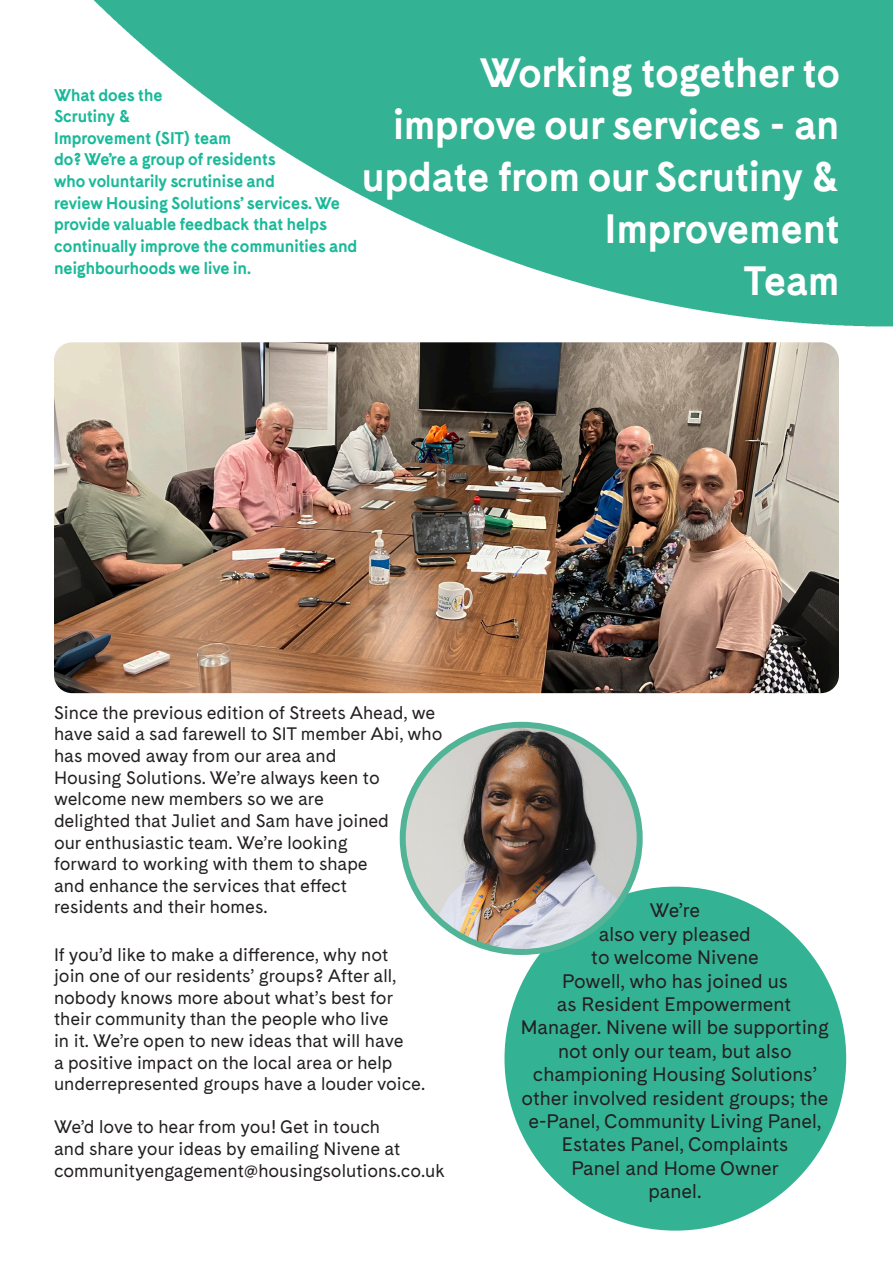
<style>
.page{position:relative;width:893px;height:1263px;background:#fff}
.page>*{position:absolute;margin:0;border:0;box-sizing:border-box;transform-origin:0 0}
.t1{font:700 43.5px/52.2px "Cadiz";color:#fff;text-align:right}
.t2{font:19.5px/23.4px "Cadiz";color:#231f20;text-align:center}
.t3{font:18px/21.6px "Cadiz";color:#231f20}
.t4{font:700 18px/21.6px "Cadiz";color:#1ab999}
</style>
<div class="page">
<img style="left:70px;top:0;width:823px;height:1231px">
<img style="left:54px;top:342px;width:785px;height:351px">
<div style="left:509px;top:891px;width:333px;height:335px;background:#34b294;border-radius:50%"></div>
<div style="left:504px;top:887px;width:342px;height:343px;border:9px solid #34b294;border-radius:50%"></div>
<img style="left:403px;top:725px;width:235px;height:227px">
<div style="left:400px;top:722px;width:243px;height:233px;border:6px solid #52b497;border-radius:50%"></div>
<p class="t4" style="left:54px;top:84px;width:305px">What does the<br>Scrutiny &amp;<br>Improvement (SIT) team<br>do? We’re a group of residents<br>who voluntarily scrutinise and<br>review Housing Solutions’ services. We provide valuable feedback that helps continually improve the communities and neighbourhoods we live in.</p>
<p class="t1" style="left:362px;top:46px;width:479px">Working together to improve our services - an update from our Scrutiny &amp;<br>Improvement<br>Team</p>
<p class="t3" style="left:54px;top:703px;width:390px">Since the previous edition of Streets Ahead, we have said a sad farewell to SIT member Abi, who has moved away from our area and<br>Housing Solutions. We’re always keen to welcome new members so we are<br>delighted that Juliet and Sam have joined<br>our enthusiastic team. We’re looking<br>forward to working with them to shape<br>and enhance the services that effect<br>residents and their homes.</p>
<p class="t3" style="left:54px;top:944px;width:373px">If you’d like to make a difference, why not<br>join one of our residents’ groups? After all, nobody knows more about what’s best for their community than the people who live<br>in it. We’re open to new ideas that will have<br>a positive impact on the local area or help underrepresented groups have a louder voice.</p>
<p class="t3" style="left:54px;top:1117px;width:393px">We’d love to hear from you! Get in touch<br>and share your ideas by emailing Nivene at communityengagement@housingsolutions.co.uk</p>
<p class="t2" style="left:521px;top:900px;width:309px">We’re<br>also very pleased<br>to welcome Nivene<br>Powell, who has joined us<br>as Resident Empowerment<br>Manager. Nivene will be supporting not only our team, but also championing Housing Solutions’ other involved resident groups; the e-Panel, Community Living Panel,<br>Estates Panel, Complaints<br>Panel and Home Owner<br>panel.</p>
</div>
